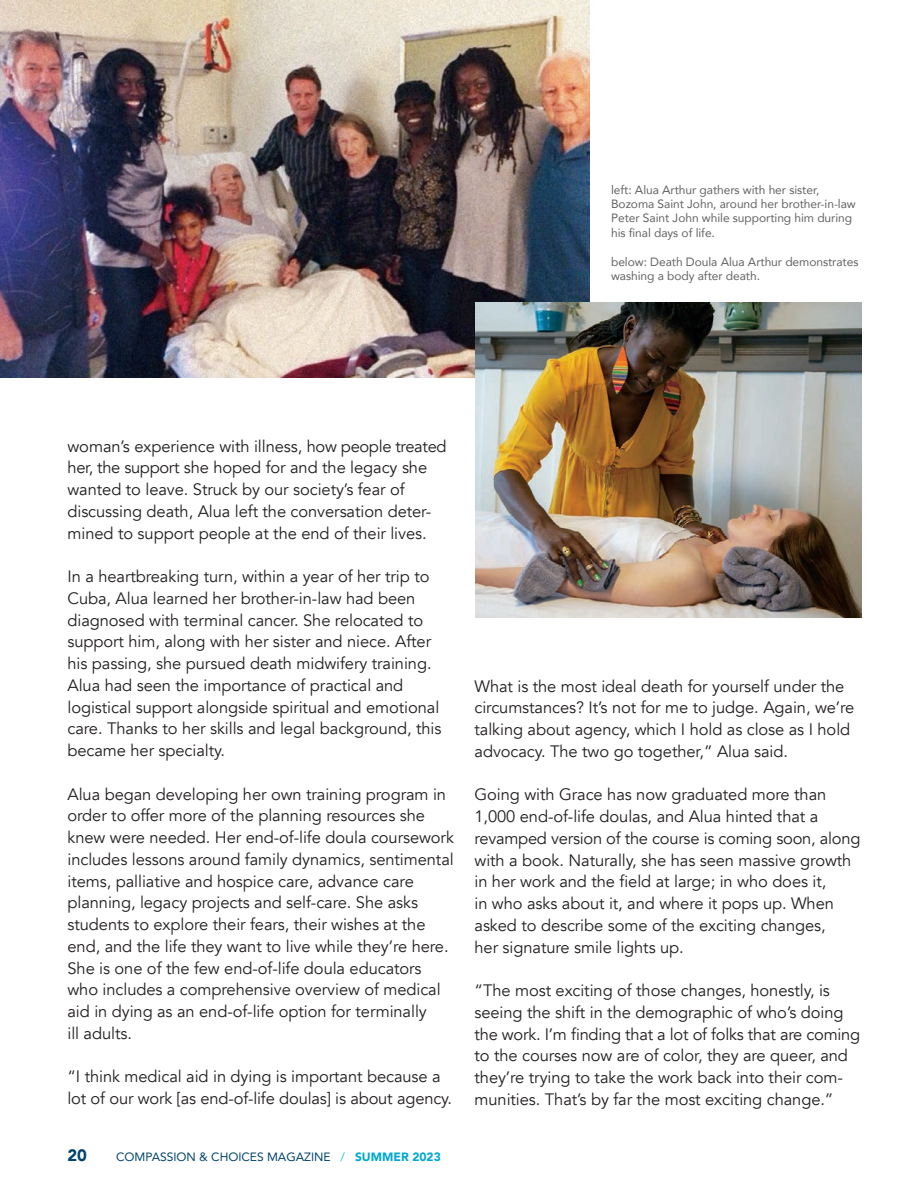
<style>
.page{position:relative;width:918px;height:1188px;background:#fff}
.page>*{position:absolute;margin:0;border:0;box-sizing:border-box;transform-origin:0 0}
.body_copy{font:16.5px/21.8px "Avenir";letter-spacing:-.005em;color:#231f20}
.t1{font:900 16.5px "Avenir";color:#00446c}
.t2{font:12px/14.4px "Avenir";letter-spacing:-.005em;color:#636366}
.t3{font:12px "Avenir";color:#00446c}
.s1{font-weight:300;color:#00a9d1}
.s2{font-weight:900;color:#00a9d1}
</style>
<div class="page">
<img style="left:0;top:0;width:590px;height:378px">
<img style="left:475px;top:302px;width:386px;height:316px">
<p class="t2" style="left:611px;top:182px;width:246px">left: Alua Arthur gathers with her sister, Bozoma Saint John, around her brother-in-law Peter Saint John while supporting him during his final days of life.</p>
<p class="t2" style="left:611px;top:254px;width:249px">below: Death Doula Alua Arthur demonstrates washing a body after death.</p>
<p class="body_copy" style="left:68px;top:435px;width:381px">woman’s experience with illness, how people treated her, the support she hoped for and the legacy she wanted to leave. Struck by our society’s fear of discussing death, Alua left the conversation deter&shy;mined to support people at the end of their lives.</p>
<p class="body_copy" style="left:68px;top:566px;width:376px">In a heartbreaking turn, within a year of her trip to Cuba, Alua learned her brother-in-law had been diagnosed with terminal cancer. She relocated to support him, along with her sister and niece. After his passing, she pursued death midwifery training.<br>Alua had seen the importance of practical and logistical support alongside spiritual and emotional care. Thanks to her skills and legal background, this became her specialty.</p>
<p class="body_copy" style="left:68px;top:783px;width:388px">Alua began developing her own training program in order to offer more of the planning resources she knew were needed. Her end-of-life doula coursework includes lessons around family dynamics, sentimental items, palliative and hospice care, advance care planning, legacy projects and self-care. She asks students to explore their fears, their wishes at the end, and the life they want to live while they’re here.<br>She is one of the few end-of-life doula educators who includes a comprehensive overview of medical aid in dying as an end-of-life option for terminally<br>ill adults.</p>
<p class="body_copy" style="left:68px;top:1066px;width:386px">“I think medical aid in dying is important because a lot of our work [as end-of-life doulas] is about agency.</p>
<p class="t1" style="left:68px;top:1141px;width:21px">20</p>
<p class="t3" style="left:116px;top:1147px;width:326px">COMPASSION &amp; CHOICES MAGAZINE <span class="s1">/</span> <span class="s2">SUMMER 2023</span></p>
<p class="body_copy" style="left:475px;top:675px;width:381px">What is the most ideal death for yourself under the circumstances? It’s not for me to judge. Again, we’re talking about agency, which I hold as close as I hold advocacy. The two go together,” Alua said.</p>
<p class="body_copy" style="left:475px;top:784px;width:387px">Going with Grace has now graduated more than 1,000 end-of-life doulas, and Alua hinted that a revamped version of the course is coming soon, along with a book. Naturally, she has seen massive growth in her work and the field at large; in who does it,<br>in who asks about it, and where it pops up. When asked to describe some of the exciting changes,<br>her signature smile lights up.</p>
<p class="body_copy" style="left:475px;top:980px;width:387px">“The most exciting of those changes, honestly, is seeing the shift in the demographic of who’s doing the work. I’m finding that a lot of folks that are coming to the courses now are of color, they are queer, and they’re trying to take the work back into their com&shy;munities. That’s by far the most exciting change.”</p>
</div>
